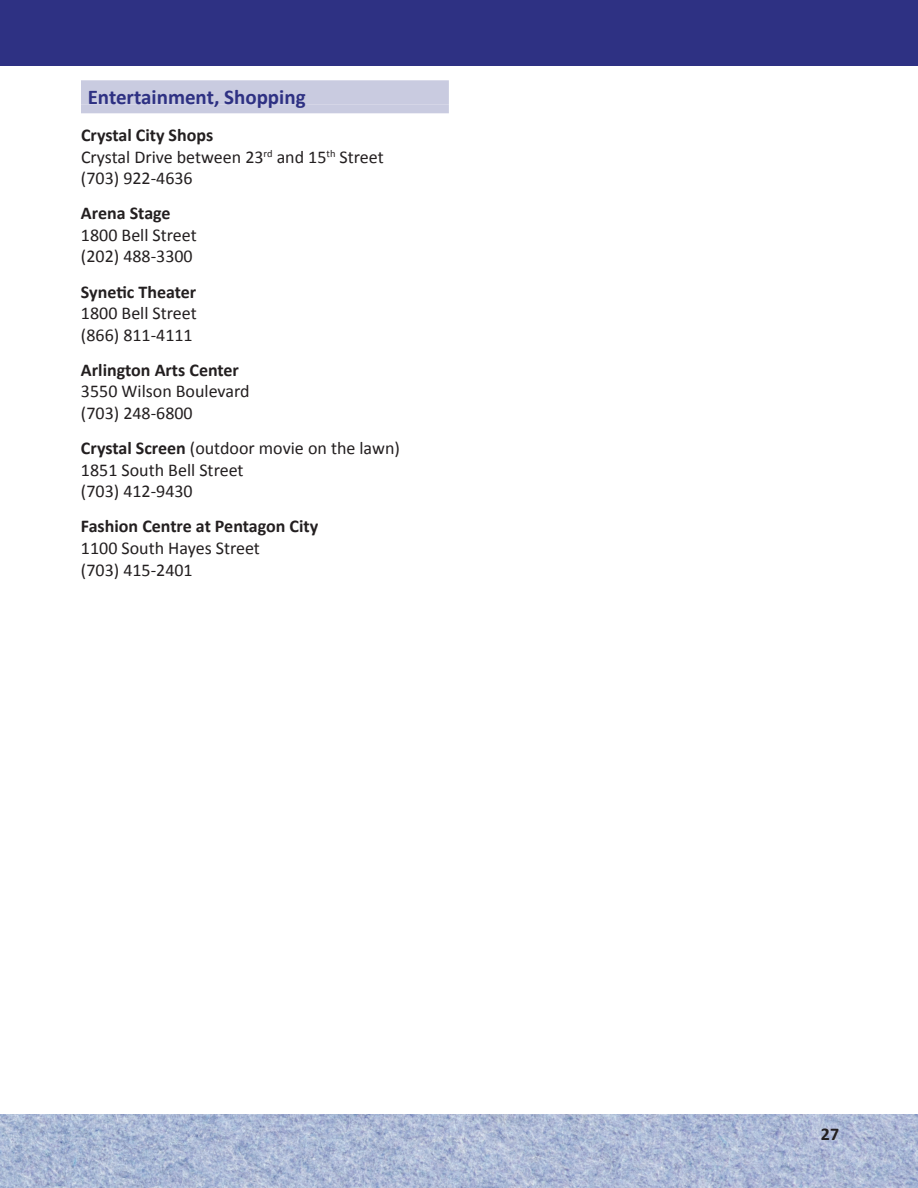
<style>
.page{position:relative;width:918px;height:1188px;background:#fff}
.page>*{position:absolute;margin:0;border:0;box-sizing:border-box;transform-origin:0 0}
.t1{font:700 21px "Calibri";letter-spacing:-.005em;color:#2e3183}
.t2{font:18px/21.6px "Calibri";color:#231f20}
.t3{font:700 18px "Calibri";color:#231f20}
.s1{font-weight:700}
</style>
<div class="page">
<img style="left:0;top:1115px;width:918px;height:73px">
<div style="left:0;top:0;width:918px;height:65px;background:#2e3183"></div>
<div style="left:81px;top:80px;width:368px;height:24px;background:#c9cbe0"></div>
<div style="left:81px;top:104px;width:368px;height:9px;background:#c9cbe0"></div>
<h3 class="t1" style="left:88px;top:84px;width:219px">Entertainment, Shopping</h3>
<h4 class="t3" style="left:81px;top:123px;width:134px">Crystal City Shops</h4>
<p class="t2" style="left:81px;top:146px;width:304px">Crystal Drive between 23<sup>rd</sup> and 15<sup>th</sup> Street (703) 922-4636</p>
<h4 class="t3" style="left:81px;top:202px;width:91px">Arena Stage</h4>
<p class="t2" style="left:81px;top:224px;width:117px">1800 Bell Street (202) 488-3300</p>
<h4 class="t3" style="left:81px;top:280px;width:117px">Synetic Theater</h4>
<p class="t2" style="left:81px;top:302px;width:117px">1800 Bell Street (866) 811-4111</p>
<h4 class="t3" style="left:81px;top:358px;width:160px">Arlington Arts Center</h4>
<p class="t2" style="left:81px;top:381px;width:170px">3550 Wilson Boulevard (703) 248-6800</p>
<h4 class="t2" style="left:81px;top:437px;width:320px"><span class="s1">Crystal Screen</span> (outdoor movie on the lawn)</h4>
<p class="t2" style="left:81px;top:459px;width:164px">1851 South Bell Street (703) 412-9430</p>
<h4 class="t3" style="left:81px;top:515px;width:239px">Fashion Centre at Pentagon City</h4>
<p class="t2" style="left:81px;top:537px;width:181px">1100 South Hayes Street (703) 415-2401</p>
<p class="t3" style="left:821px;top:1123px;width:20px">27</p>
</div>
